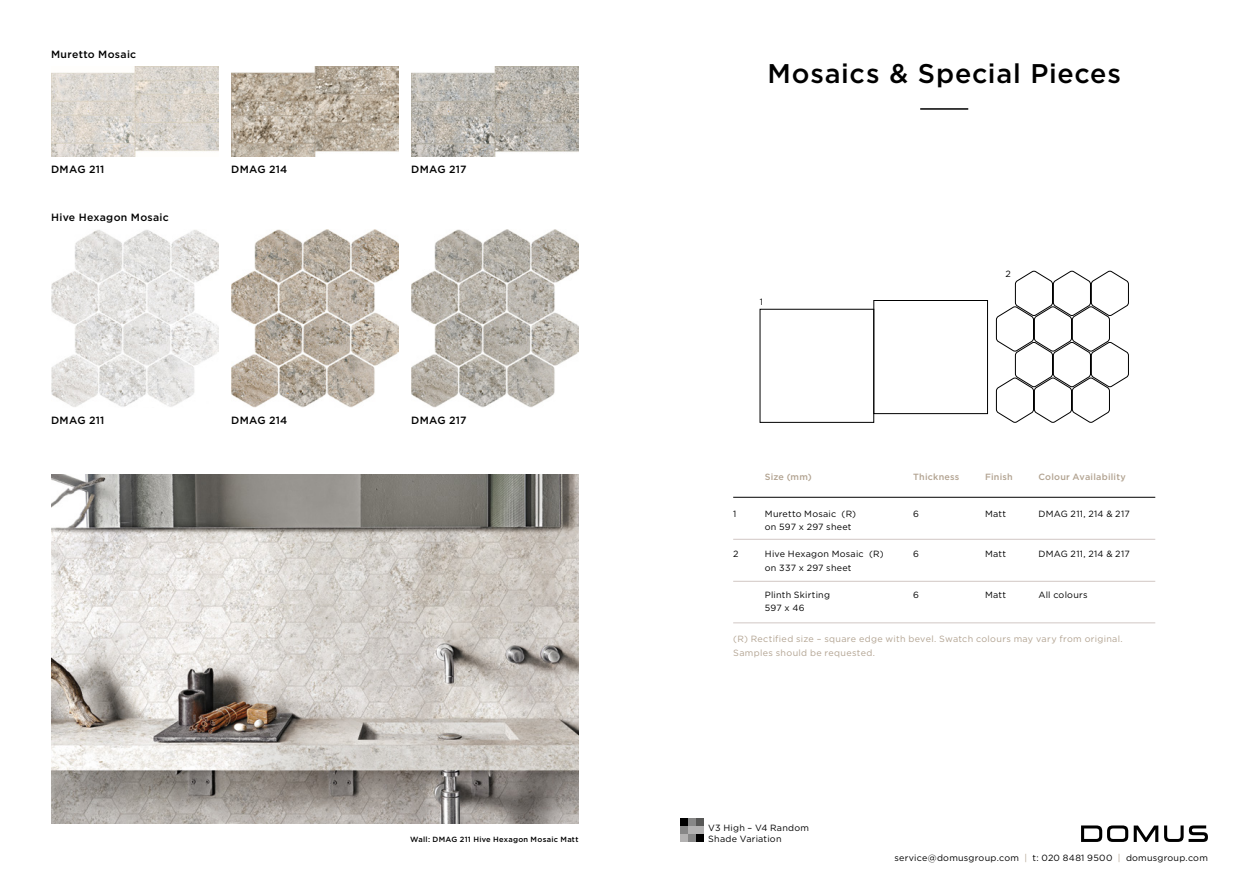
<style>
.page{position:relative;width:1259px;height:893px;background:#fff}
.page>*{position:absolute;margin:0;border:0;box-sizing:border-box;transform-origin:0 0}
.t1{font:500 27px "Gotham";letter-spacing:.025em;color:#000}
.t2{font:500 10.5px "Gotham";letter-spacing:.035em;color:#000}
.TABLE_DATA{font:9px "Gotham";letter-spacing:.025em;color:#000}
.TABLE_DATA-2{font:9px/13.5px "Gotham";letter-spacing:.035em;color:#b2a391}
.TABLE_DATA-3{font:500 9px "Gotham";letter-spacing:.025em;color:#b2a391}
.t3{font:500 7.5px "Gotham";letter-spacing:.035em;color:#000}
.s1{color:#b2a391}
</style>
<div class="page">
<svg style="left:1164px;top:825px;width:44px;height:17px"></svg>
<svg style="left:1081px;top:825px;width:77px;height:17px"></svg>
<hr style="left:920px;top:108px;width:48px;height:2px;background:#000">
<img style="left:51px;top:475px;width:527px;height:349px">
<div style="left:680px;top:819px;width:8px;height:7px;background:#000"></div>
<div style="left:688px;top:819px;width:8px;height:7px;background:#878787"></div>
<div style="left:696px;top:819px;width:8px;height:7px;background:#575756"></div>
<div style="left:680px;top:826px;width:8px;height:8px;background:#878787"></div>
<div style="left:688px;top:826px;width:8px;height:8px;background:#b3b2b2"></div>
<div style="left:696px;top:826px;width:8px;height:8px;background:#b3b2b2"></div>
<div style="left:680px;top:834px;width:8px;height:8px;background:#b3b2b2"></div>
<div style="left:688px;top:834px;width:8px;height:8px;background:#878787"></div>
<div style="left:696px;top:834px;width:8px;height:8px;background:#000"></div>
<img style="left:51px;top:67px;width:167px;height:90px">
<img style="left:51px;top:230px;width:167px;height:177px">
<img style="left:231px;top:67px;width:167px;height:90px">
<img style="left:231px;top:229px;width:167px;height:179px">
<img style="left:411px;top:67px;width:167px;height:90px">
<img style="left:411px;top:229px;width:167px;height:179px">
<hr style="left:733px;top:497px;width:422px;height:1px;background:#000">
<hr style="left:733px;top:539px;width:422px;height:1px;background:#d1c7c4">
<hr style="left:733px;top:581px;width:422px;height:1px;background:#d1c7c4">
<hr style="left:733px;top:622px;width:422px;height:1px;background:#d1c7c4">
<svg style="left:996px;top:270px;width:132px;height:153px"></svg>
<div style="left:873px;top:300px;width:114px;height:114px;border:1px solid #000"></div>
<p class="t2" style="left:51px;top:48px;width:87px">Muretto Mosaic</p>
<p class="t2" style="left:51px;top:162px;width:55px">DMAG 211</p>
<p class="t2" style="left:51px;top:210px;width:119px">Hive Hexagon Mosaic</p>
<p class="t2" style="left:231px;top:162px;width:58px">DMAG 214</p>
<p class="t2" style="left:51px;top:413px;width:55px">DMAG 211</p>
<p class="t2" style="left:231px;top:413px;width:58px">DMAG 214</p>
<p class="t2" style="left:411px;top:162px;width:57px">DMAG 217</p>
<p class="t2" style="left:411px;top:413px;width:57px">DMAG 217</p>
<p class="t3" style="left:410px;top:834px;width:170px">Wall: DMAG 211 Hive Hexagon Mosaic Matt</p>
<p class="t1" style="left:767px;top:55px;width:355px">Mosaics &amp; Special Pieces</p>
<p class="TABLE_DATA" style="left:760px;top:296px;width:5px">1</p>
<p class="TABLE_DATA" style="left:1005px;top:268px;width:7px">2</p>
<p class="TABLE_DATA-3" style="left:985px;top:471px;width:29px">Finish</p>
<p class="TABLE_DATA" style="left:985px;top:508px;width:23px">Matt</p>
<p class="TABLE_DATA" style="left:985px;top:548px;width:23px">Matt</p>
<p class="TABLE_DATA" style="left:985px;top:589px;width:23px">Matt</p>
<p class="TABLE_DATA-2" style="left:733px;top:632px;width:391px">(R) Rectified size – square edge with bevel. Swatch colours may vary from original.<br>Samples should be requested.</p>
<p class="TABLE_DATA-3" style="left:913px;top:471px;width:48px">Thickness</p>
<p class="TABLE_DATA-3" style="left:1038px;top:471px;width:89px">Colour Availability</p>
<p class="TABLE_DATA" style="left:913px;top:508px;width:7px">6</p>
<p class="TABLE_DATA" style="left:913px;top:548px;width:7px">6</p>
<p class="TABLE_DATA" style="left:913px;top:589px;width:7px">6</p>
<p class="TABLE_DATA-3" style="left:765px;top:471px;width:49px">Size (mm)</p>
<p class="TABLE_DATA" style="left:765px;top:508px;width:93px">Muretto Mosaic (R)</p>
<p class="TABLE_DATA" style="left:765px;top:521px;width:88px">on 597 x 297 sheet</p>
<p class="TABLE_DATA" style="left:765px;top:548px;width:120px">Hive Hexagon Mosaic (R)</p>
<p class="TABLE_DATA" style="left:765px;top:562px;width:88px">on 337 x 297 sheet</p>
<p class="TABLE_DATA" style="left:765px;top:589px;width:67px">Plinth Skirting</p>
<p class="TABLE_DATA" style="left:765px;top:602px;width:41px">597 x 46</p>
<p class="TABLE_DATA" style="left:1038px;top:508px;width:93px">DMAG 211, 214 &amp; 217</p>
<p class="TABLE_DATA" style="left:1038px;top:548px;width:93px">DMAG 211, 214 &amp; 217</p>
<p class="TABLE_DATA" style="left:1038px;top:589px;width:51px">All colours</p>
<p class="TABLE_DATA" style="left:733px;top:508px;width:5px">1</p>
<p class="TABLE_DATA" style="left:733px;top:548px;width:7px">2</p>
<p class="TABLE_DATA" style="left:708px;top:822px;width:102px">V3 High – V4 Random</p>
<p class="TABLE_DATA" style="left:708px;top:833px;width:75px">Shade Variation</p>
<p class="TABLE_DATA" style="left:894px;top:852px;width:315px">service@domusgroup.com <span class="s1">|</span> t: 020 8481 9500 <span class="s1">|</span> domusgroup.com</p>
</div>
